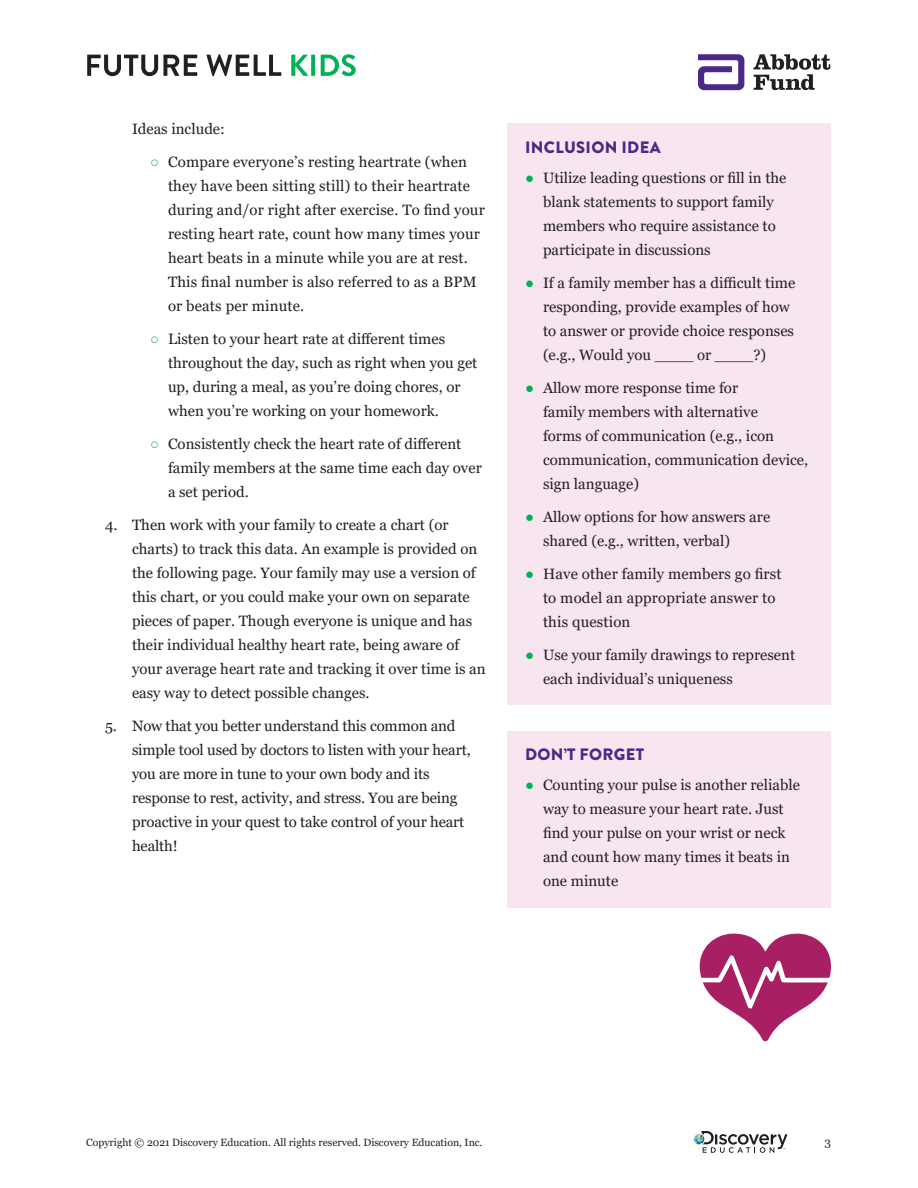
<style>
.page{position:relative;width:918px;height:1188px;background:#fff}
.page>*{position:absolute;margin:0;border:0;box-sizing:border-box;transform-origin:0 0}
.Subhead_1{font:900 16.5px "Brandon Grotesque";letter-spacing:.02em;color:#4b2884}
.Numbered_list_-_no_n{font:15px/24px "Georgia";color:#231f20}
.t1{font:12px "Georgia";color:#343333}
.t2{font:10.5px "Georgia";color:#231f20}
.s1{font-family:"Arial";color:#00b156}
</style>
<div class="page">
<svg style="left:694px;top:1131px;width:94px;height:22px"></svg>
<svg style="left:87px;top:54px;width:194px;height:22px"></svg>
<svg style="left:291px;top:55px;width:24px;height:21px"></svg>
<svg style="left:321px;top:54px;width:35px;height:22px"></svg>
<svg style="left:753px;top:54px;width:77px;height:36px"></svg>
<svg style="left:698px;top:54px;width:46px;height:36px"></svg>
<div style="left:507px;top:123px;width:324px;height:582px;background:#f7e6ef"></div>
<div style="left:507px;top:731px;width:324px;height:176px;background:#f7e6ef"></div>
<svg style="left:699px;top:933px;width:132px;height:108px"></svg>
<p class="Numbered_list_-_no_n" style="left:132px;top:117px;width:94px">Ideas include:</p>
<p class="Numbered_list_-_no_n" style="left:168px;top:150px;width:318px;text-indent:-18px"><span class="s1">○</span> Compare everyone’s resting heartrate (when they have been sitting still) to their heartrate during and/or right after exercise. To find your resting heart rate, count how many times your heart beats in a minute while you are at rest.<br>This final number is also referred to as a BPM or beats per minute.</p>
<p class="Numbered_list_-_no_n" style="left:168px;top:327px;width:311px;text-indent:-18px"><span class="s1">○</span> Listen to your heart rate at different times throughout the day, such as right when you get up, during a meal, as you’re doing chores, or when you’re working on your homework.</p>
<p class="Numbered_list_-_no_n" style="left:168px;top:432px;width:315px;text-indent:-18px"><span class="s1">○</span> Consistently check the heart rate of different family members at the same time each day over a set period.</p>
<p class="Numbered_list_-_no_n" style="left:132px;top:513px;width:355px;text-indent:-27px">4. Then work with your family to create a chart (or charts) to track this data. An example is provided on the following page. Your family may use a version of this chart, or you could make your own on separate pieces of paper. Though everyone is unique and has their individual healthy heart rate, being aware of your average heart rate and tracking it over time is an easy way to detect possible changes.</p>
<p class="Numbered_list_-_no_n" style="left:132px;top:714px;width:340px;text-indent:-27px">5. Now that you better understand this common and simple tool used by doctors to listen with your heart, you are more in tune to your own body and its response to rest, activity, and stress. You are being proactive in your quest to take control of your heart health!</p>
<p class="Subhead_1" style="left:525px;top:135px;width:137px">INCLUSION IDEA</p>
<p class="Numbered_list_-_no_n" style="left:543px;top:166px;width:245px;text-indent:-18px"><span class="s1">●</span> Utilize leading questions or fill in the blank statements to support family members who require assistance to participate in discussions</p>
<p class="Numbered_list_-_no_n" style="left:543px;top:271px;width:254px;text-indent:-18px"><span class="s1">●</span> If a family member has a difficult time responding, provide examples of how to answer or provide choice responses (e.g., Would you ____ or ____?)</p>
<p class="Numbered_list_-_no_n" style="left:543px;top:376px;width:267px;text-indent:-18px"><span class="s1">●</span> Allow more response time for<br>family members with alternative<br>forms of communication (e.g., icon communication, communication device, sign language)</p>
<p class="Numbered_list_-_no_n" style="left:543px;top:505px;width:229px;text-indent:-18px"><span class="s1">●</span> Allow options for how answers are shared (e.g., written, verbal)</p>
<p class="Numbered_list_-_no_n" style="left:543px;top:562px;width:240px;text-indent:-18px"><span class="s1">●</span> Have other family members go first to model an appropriate answer to this question</p>
<p class="Numbered_list_-_no_n" style="left:543px;top:643px;width:254px;text-indent:-18px"><span class="s1">●</span> Use your family drawings to represent each individual’s uniqueness</p>
<p class="Subhead_1" style="left:525px;top:743px;width:121px">DON’T FORGET</p>
<p class="Numbered_list_-_no_n" style="left:543px;top:773px;width:259px;text-indent:-18px"><span class="s1">●</span> Counting your pulse is another reliable way to measure your heart rate. Just find your pulse on your wrist or neck and count how many times it beats in one minute</p>
<p class="t2" style="left:86px;top:1136px;width:398px">Copyright © 2021 Discovery Education. All rights reserved. Discovery Education, Inc.</p>
<p class="t1" style="left:824px;top:1135px;width:8px">3</p>
</div>
